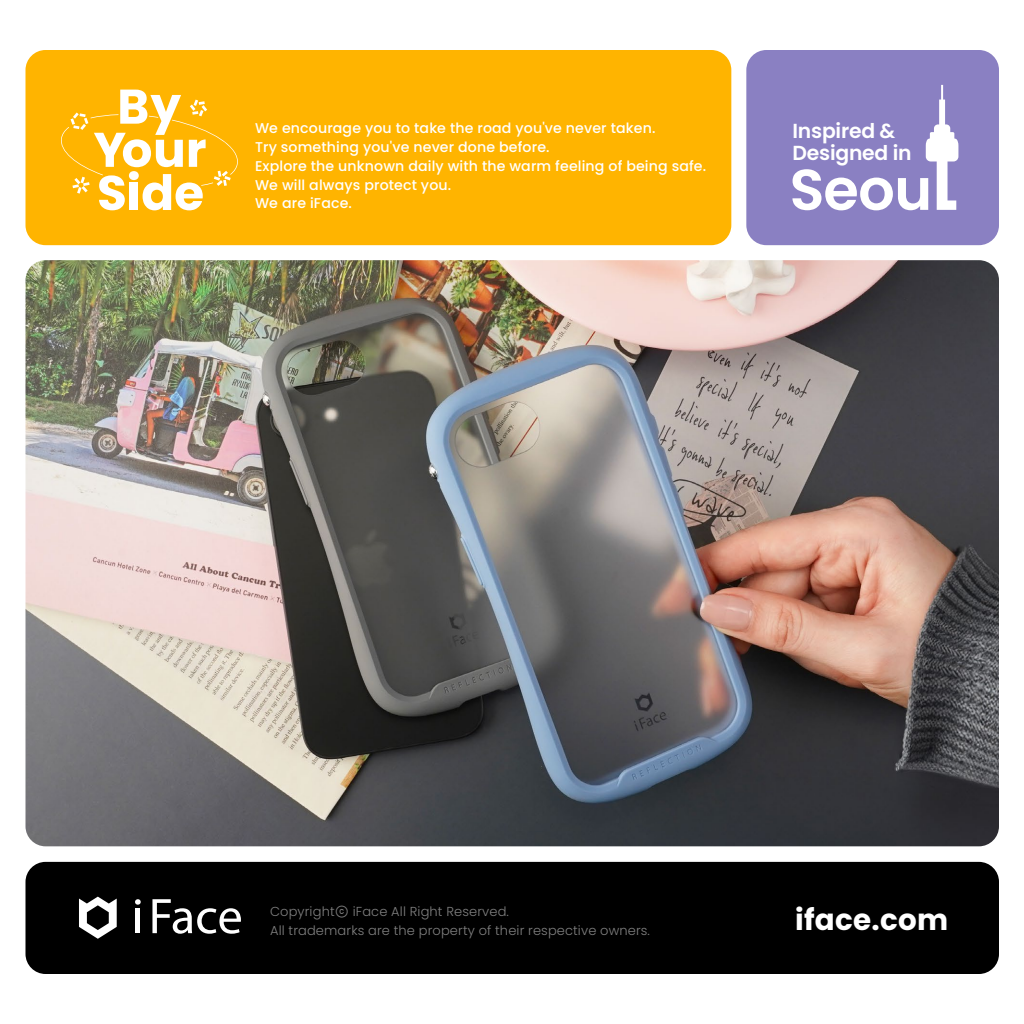
<style>
.page{position:relative;width:1024px;height:1024px;background:#fff}
.page>*{position:absolute;margin:0;border:0;box-sizing:border-box;transform-origin:0 0}
.t1{font:700 29.4px "Poppins";letter-spacing:.01em;color:#fff}
.t2{font:600 20.3px/22.3px "Poppins";letter-spacing:-.01em;color:#fff}
.t3{font:500 14.2px/18.9px "Poppins";letter-spacing:.01em;color:#fff}
.t4{font:300 13px/18.9px "Poppins";letter-spacing:.01em;color:#808080}
.s1{font-family:"Arial Unicode MS";font-weight:400;font-size:14.2px}
</style>
<div class="page">
<img style="left:26px;top:260px;width:973px;height:586px">
<div style="left:25px;top:862px;width:974px;height:112px;background:#000;border-radius:20px"></div>
<svg style="left:79px;top:897px;width:38px;height:42px"></svg>
<svg style="left:135px;top:899px;width:6px;height:6px"></svg>
<hr style="left:136px;top:909px;width:4px;height:24px;background:#fff">
<svg style="left:152px;top:899px;width:89px;height:35px"></svg>
<div style="left:746px;top:50px;width:253px;height:195px;background:#8a80c2;border-radius:20px"></div>
<svg style="left:792px;top:85px;width:166px;height:125px"></svg>
<div style="left:25px;top:50px;width:706px;height:195px;background:#ffb400;border-radius:20px"></div>
<svg style="left:61px;top:90px;width:177px;height:120px"></svg>
<p class="t3" style="left:255px;top:119px;width:453px">We encourage you to take the road you've never taken.<br>Try something you've never done before.<br>Explore the unknown daily with the warm feeling of being safe.<br>We will always protect you.<br>We are iFace.</p>
<h2 class="t2" style="left:792px;top:120px;width:121px">Inspired &amp;<br>Designed in</h2>
<p class="t4" style="left:270px;top:902px;width:381px">Copyright<span class="s1">ⓒ</span> iFace All Right Reserved.<br>All trademarks are the property of their respective owners.</p>
<h1 class="t1" style="left:795px;top:903px;width:155px">iface.com</h1>
</div>
